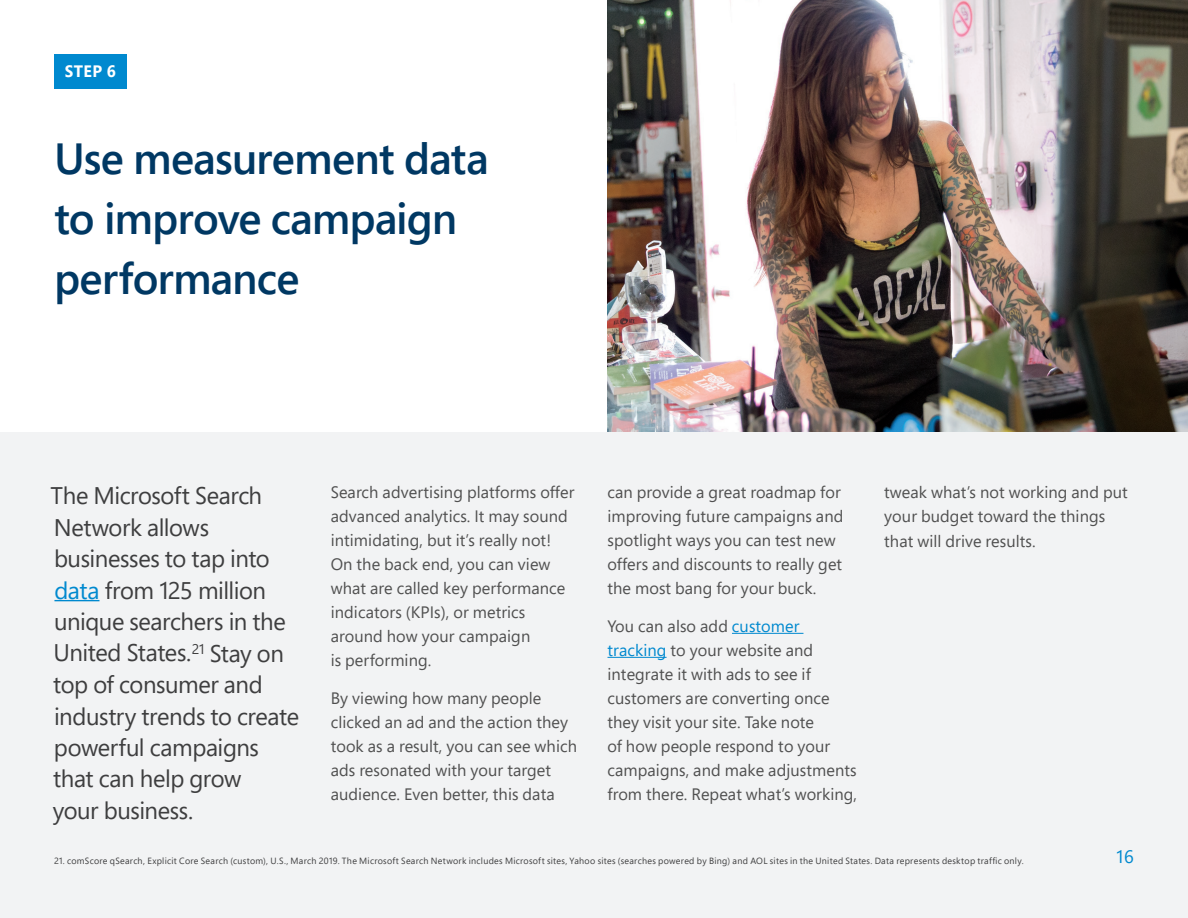
<style>
.page{position:relative;width:1188px;height:918px;background:#fff}
.page>*{position:absolute;margin:0;border:0;box-sizing:border-box;transform-origin:0 0}
.t1{font:600 43.5px/60px "Segoe Pro";letter-spacing:-.015em;color:#003863}
.t2{font:24px/31.5px "Segoe Pro";letter-spacing:-.02em;color:#3e3e3f}
.t3{font:18px "Segoe Pro";color:#0089cf}
.t4{font:16.5px/24px "Segoe Pro";letter-spacing:.005em;color:#505050}
.t5{font:700 16.5px "Segoe Pro";color:#fff;scale:.96 1}
.t6{font:9px "Segoe Pro";letter-spacing:.03em;color:#3e3e3f}
.s1{color:#0089cf}
</style>
<div class="page">
<div style="left:0;top:432px;width:1188px;height:486px;background:#f2f3f4"></div>
<img style="left:608px;top:0;width:580px;height:432px">
<hr style="left:732px;top:633px;width:71px;height:1px;background:#0089cf">
<hr style="left:608px;top:657px;width:59px;height:1px;background:#0089cf">
<div style="left:54px;top:54px;width:73px;height:34px;background:#0089cf"></div>
<hr style="left:54px;top:600px;width:45px;height:1px;background:#0089cf">
<p class="t5" style="left:65px;top:60px;width:55px">STEP 6</p>
<h1 class="t1" style="left:54px;top:128px;width:436px">Use measurement data to improve campaign performance</h1>
<p class="t4" style="left:331px;top:480px;width:245px">Search advertising platforms offer advanced analytics. It may sound intimidating, but it’s really not!<br>On the back end, you can view what are called key performance indicators (KPIs), or metrics around how your campaign<br>is performing.</p>
<p class="t4" style="left:331px;top:686px;width:248px">By viewing how many people clicked an ad and the action they took as a result, you can see which ads resonated with your target audience. Even better, this data</p>
<p class="t4" style="left:608px;top:480px;width:237px">can provide a great roadmap for improving future campaigns and spotlight ways you can test new offers and discounts to really get the most bang for your buck.</p>
<p class="t4" style="left:608px;top:614px;width:251px">You can also add <span class="s1">customer tracking</span> to your website and integrate it with ads to see if customers are converting once they visit your site. Take note<br>of how people respond to your campaigns, and make adjustments from there. Repeat what’s working,</p>
<h2 class="t2" style="left:51px;top:479px;width:250px">The Microsoft Search<br>Network allows businesses to tap into <span class="s1">data</span> from 125 million unique searchers in the<br>United States.<sup>21</sup> Stay on top of consumer and industry trends to create powerful campaigns that can help grow<br>your business.</h2>
<p class="t6" style="left:54px;top:855px;width:971px">21. comScore qSearch, Explicit Core Search (custom), U.S., March 2019. The Microsoft Search Network includes Microsoft sites, Yahoo sites (searches powered by Bing) and AOL sites in the United States. Data represents desktop traffic only.</p>
<p class="t4" style="left:884px;top:480px;width:245px">tweak what’s not working and put your budget toward the things that will drive results.</p>
<p class="t3" style="left:1117px;top:845px;width:19px">16</p>
</div>
